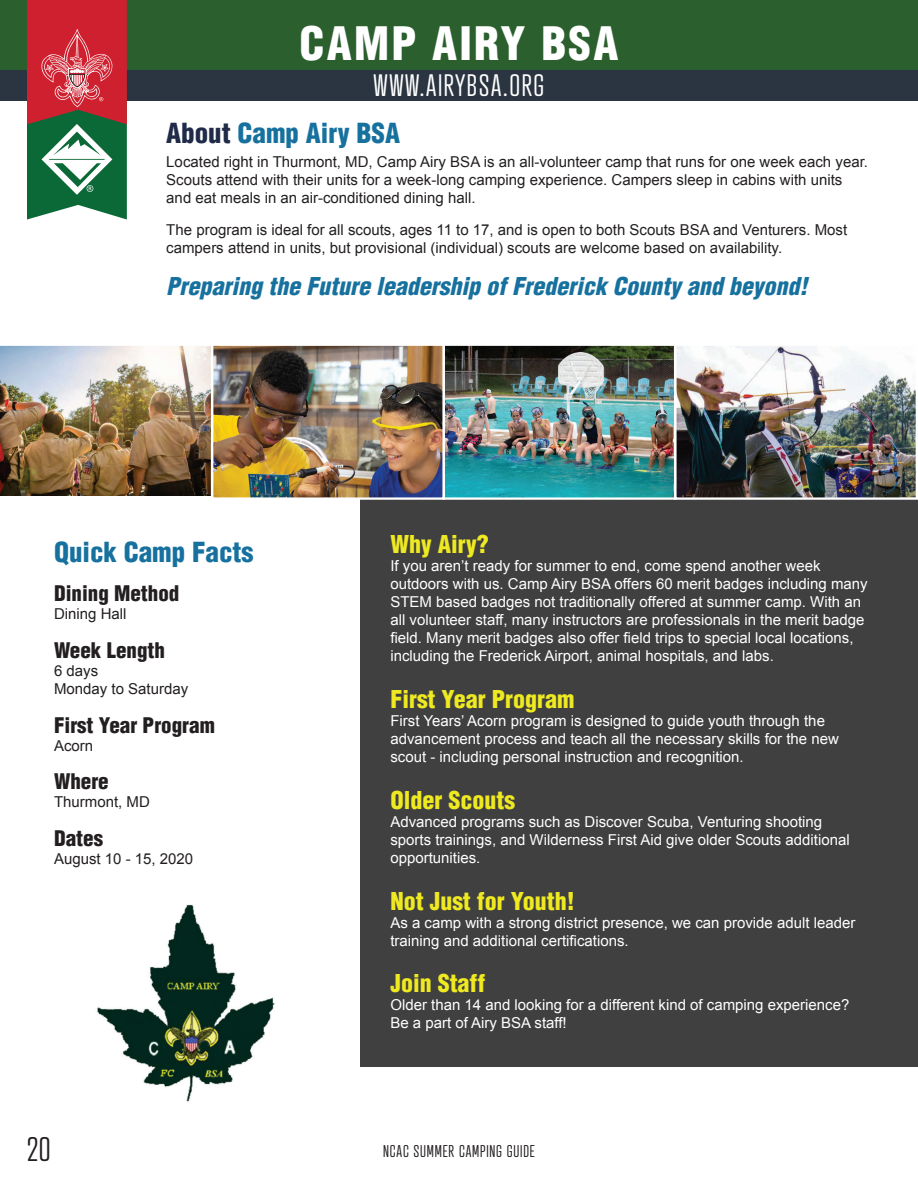
<style>
.page{position:relative;width:918px;height:1188px;background:#fff}
.page>*{position:absolute;margin:0;border:0;box-sizing:border-box;transform-origin:0 0}
.t1{font:900 condensed 45px "Helvetica LT";letter-spacing:.05em;color:#fff}
.t2{font:300 33px "Atrament";color:#231f20}
.t3{font:300 30px "Atrament";letter-spacing:.05em;color:#fff}
.t4{font:900 condensed 27px "Helvetica LT";color:#17719f}
.t5{font:900 condensed 24px "Helvetica LT";color:#eee921}
.t6{font:italic 900 condensed 24px "Helvetica LT";color:#17719f}
.t7{font:900 condensed 21px "Helvetica LT";color:#231f20}
.t8{font:300 16.5px "Atrament";letter-spacing:.05em;color:#231f20}
.t9{font:15px/18px "Arial";color:#fff}
.t10{font:15px/18px "Arial";color:#231f20}
.s1{color:#1f2b48}
</style>
<div class="page">
<img style="left:97px;top:904px;width:178px;height:198px">
<div style="left:361px;top:492px;width:557px;height:575px;background:#404040"></div>
<div style="left:0;top:70px;width:918px;height:30px;background:#2a3541"></div>
<div style="left:0;top:0;width:918px;height:70px;background:#2b5f2e"></div>
<svg style="left:27px;top:0;width:100px;height:220px;background:#935f55"></svg>
<img style="left:677px;top:347px;width:238px;height:150px">
<div style="left:674px;top:344px;width:244px;height:156px;border:2px solid #fff"></div>
<img style="left:446px;top:347px;width:227px;height:150px">
<div style="left:443px;top:344px;width:233px;height:156px;border:2px solid #fff"></div>
<img style="left:0;top:345px;width:211px;height:151px">
<img style="left:214px;top:347px;width:228px;height:150px">
<div style="left:211px;top:344px;width:234px;height:156px;border:2px solid #fff"></div>
<p class="t1" style="left:300px;top:15px;width:320px">CAMP AIRY BSA</p>
<p class="t3" style="left:374px;top:68px;width:172px">WWW.AIRYBSA.ORG</p>
<p class="t4" style="left:166px;top:116px;width:235px"><span class="s1">About</span> Camp Airy BSA</p>
<p class="t10" style="left:166px;top:153px;width:703px">Located right in Thurmont, MD, Camp Airy BSA is an all-volunteer camp that runs for one week each year.<br>Scouts attend with their units for a week-long camping experience. Campers sleep in cabins with units and eat meals in an air-conditioned dining hall.</p>
<p class="t10" style="left:166px;top:221px;width:682px">The program is ideal for all scouts, ages 11 to 17, and is open to both Scouts BSA and Venturers. Most campers attend in units, but provisional (individual) scouts are welcome based on availability.</p>
<p class="t6" style="left:166px;top:271px;width:643px">Preparing the Future leadership of Frederick County and beyond!</p>
<p class="t4" style="left:54px;top:535px;width:201px">Quick Camp Facts</p>
<p class="t7" style="left:54px;top:580px;width:127px">Dining Method</p>
<p class="t10" style="left:54px;top:605px;width:74px">Dining Hall</p>
<p class="t7" style="left:54px;top:637px;width:113px">Week Length</p>
<p class="t10" style="left:54px;top:662px;width:136px">6 days<br>Monday to Saturday</p>
<p class="t7" style="left:54px;top:712px;width:162px">First Year Program</p>
<p class="t10" style="left:54px;top:736px;width:41px">Acorn</p>
<p class="t7" style="left:54px;top:768px;width:56px">Where</p>
<p class="t10" style="left:54px;top:793px;width:97px">Thurmont, MD</p>
<p class="t7" style="left:54px;top:825px;width:50px">Dates</p>
<p class="t10" style="left:54px;top:850px;width:141px">August 10 - 15, 2020</p>
<p class="t5" style="left:390px;top:529px;width:100px">Why Airy?</p>
<p class="t9" style="left:390px;top:557px;width:479px">If you aren’t ready for summer to end, come spend another week outdoors with us. Camp Airy BSA offers 60 merit badges including many STEM based badges not traditionally offered at summer camp. With an all volunteer staff, many instructors are professionals in the merit badge field. Many merit badges also offer field trips to special local locations, including the Frederick Airport, animal hospitals, and labs.</p>
<p class="t5" style="left:390px;top:684px;width:185px">First Year Program</p>
<p class="t9" style="left:390px;top:712px;width:450px">First Years’ Acorn program is designed to guide youth through the advancement process and teach all the necessary skills for the new scout - including personal instruction and recognition.</p>
<p class="t5" style="left:390px;top:785px;width:126px">Older Scouts</p>
<p class="t9" style="left:390px;top:813px;width:461px">Advanced programs such as Discover Scuba, Venturing shooting sports trainings, and Wilderness First Aid give older Scouts additional opportunities.</p>
<p class="t5" style="left:390px;top:886px;width:186px">Not Just for Youth!</p>
<p class="t9" style="left:390px;top:913px;width:467px">As a camp with a strong district presence, we can provide adult leader training and additional certifications.</p>
<p class="t5" style="left:390px;top:968px;width:97px">Join Staff</p>
<p class="t9" style="left:390px;top:996px;width:461px">Older than 14 and looking for a different kind of camping experience?<br>Be a part of Airy BSA staff!</p>
<p class="t2" style="left:27px;top:1130px;width:25px">20</p>
<p class="t8" style="left:383px;top:1141px;width:153px">NCAC SUMMER CAMPING GUIDE</p>
</div>
